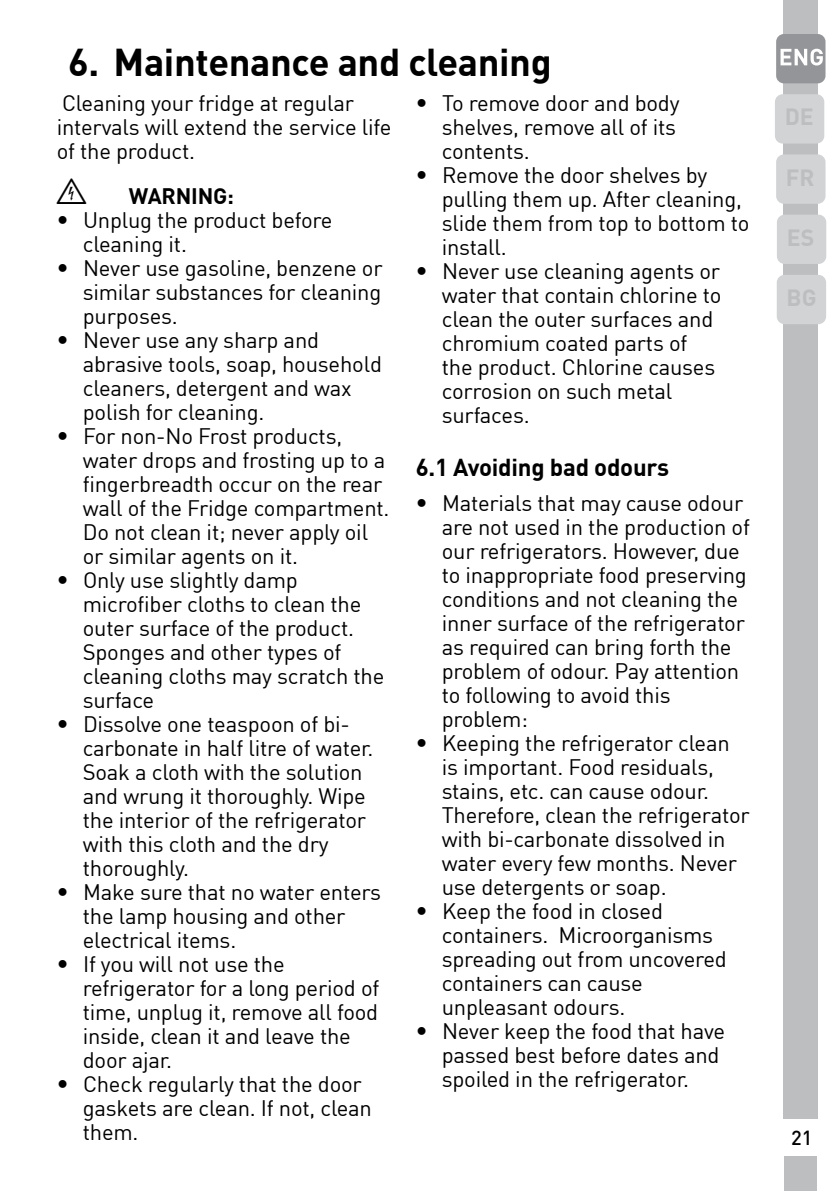
<style>
.page{position:relative;width:840px;height:1191px;background:#fff}
.page>*{position:absolute;margin:0;border:0;box-sizing:border-box;transform-origin:0 0}
.t1{font:700 38px "Grundig DIN";letter-spacing:-.01em;color:#000}
.t2{font:32px "ZIWARNUN";color:#000}
.t3{font:700 24px "Grundig DIN";letter-spacing:-.01em;color:#000}
.t4{font:700 23px "Grundig DIN";color:#bcbec0}
.t5{font:22px/24px "Grundig DIN";letter-spacing:-.01em;color:#000}
.t6{font:700 22px "Grundig DIN";letter-spacing:-.01em;color:#000}
.t7{font:20px "Grundig DIN Medium";color:#000}
.s1{font-weight:700;font-size:24px}
</style>
<div class="page">
<div style="left:782px;top:0;width:34px;height:1119px;background:#bcbec0"></div>
<div style="left:783px;top:1157px;width:32px;height:34px;background:#bcbec0"></div>
<div style="left:775px;top:34px;width:50px;height:49px;background:#939598;border-radius:8px"></div>
<svg style="left:780px;top:49px;width:42px;height:16px"></svg>
<div style="left:774px;top:94px;width:49px;height:50px;background:#d1d3d4;border-radius:8px"></div>
<div style="left:775px;top:154px;width:50px;height:50px;background:#d1d3d4;border-radius:8px"></div>
<div style="left:776px;top:215px;width:49px;height:49px;background:#d1d3d4;border-radius:8px"></div>
<div style="left:776px;top:275px;width:49px;height:49px;background:#d1d3d4;border-radius:8px"></div>
<h1 class="t1" style="left:68px;top:47px;width:485px">6. Maintenance and cleaning</h1>
<p class="t5" style="left:57px;top:93px;width:336px">Cleaning your fridge at regular intervals will extend the service life of the product.</p>
<h2 class="t2" style="left:57px;top:174px;width:32px">B</h2>
<p class="t6" style="left:129px;top:187px;width:106px">WARNING:</p>
<p class="t5" style="left:83px;top:210px;width:251px;text-indent:-26px"><span class="s1">•</span> Unplug the product before cleaning it.</p>
<p class="t5" style="left:83px;top:258px;width:301px;text-align:justify;text-indent:-26px"><span class="s1">•</span> Never use gasoline, benzene or similar substances for cleaning purposes.</p>
<p class="t5" style="left:83px;top:330px;width:300px;text-indent:-26px"><span class="s1">•</span> Never use any sharp and abrasive tools, soap, household cleaners, detergent and wax polish for cleaning.</p>
<p class="t5" style="left:83px;top:426px;width:308px;text-indent:-26px"><span class="s1">•</span> For non-No Frost products, water drops and frosting up to a fingerbreadth occur on the rear wall of the Fridge compartment.<br>Do not clean it; never apply oil or similar agents on it.</p>
<p class="t5" style="left:83px;top:570px;width:303px;text-indent:-26px"><span class="s1">•</span> Only use slightly damp microfiber cloths to clean the outer surface of the product.<br>Sponges and other types of cleaning cloths may scratch the surface</p>
<p class="t5" style="left:83px;top:714px;width:292px;text-indent:-26px"><span class="s1">•</span> Dissolve one teaspoon of bi&shy;carbonate in half litre of water.<br>Soak a cloth with the solution and wrung it thoroughly. Wipe the interior of the refrigerator with this cloth and the dry thoroughly.</p>
<p class="t5" style="left:83px;top:882px;width:300px;text-indent:-26px"><span class="s1">•</span> Make sure that no water enters the lamp housing and other electrical items.</p>
<p class="t5" style="left:83px;top:954px;width:298px;text-indent:-26px"><span class="s1">•</span> If you will not use the refrigerator for a long period of time, unplug it, remove all food inside, clean it and leave the door ajar.</p>
<p class="t5" style="left:83px;top:1074px;width:290px;text-indent:-26px"><span class="s1">•</span> Check regularly that the door gaskets are clean. If not, clean them.</p>
<p class="t5" style="left:441px;top:93px;width:239px;text-indent:-26px"><span class="s1">•</span> To remove door and body shelves, remove all of its contents.</p>
<p class="t5" style="left:441px;top:165px;width:309px;text-indent:-26px"><span class="s1">•</span> Remove the door shelves by pulling them up. After cleaning, slide them from top to bottom to install.</p>
<p class="t5" style="left:441px;top:261px;width:281px;text-indent:-26px"><span class="s1">•</span> Never use cleaning agents or water that contain chlorine to clean the outer surfaces and chromium coated parts of the product. Chlorine causes corrosion on such metal surfaces.</p>
<p class="t3" style="left:415px;top:457px;width:255px">6.1 Avoiding bad odours</p>
<p class="t5" style="left:441px;top:493px;width:309px;text-indent:-26px"><span class="s1">•</span> Materials that may cause odour are not used in the production of our refrigerators. However, due to inappropriate food preserving conditions and not cleaning the inner surface of the refrigerator as required can bring forth the problem of odour. Pay attention to following to avoid this problem:</p>
<p class="t5" style="left:441px;top:733px;width:309px;text-indent:-26px"><span class="s1">•</span> Keeping the refrigerator clean is important. Food residuals, stains, etc. can cause odour.<br>Therefore, clean the refrigerator with bi-carbonate dissolved in water every few months. Never use detergents or soap.</p>
<p class="t5" style="left:441px;top:901px;width:286px;text-indent:-26px"><span class="s1">•</span> Keep the food in closed containers. Microorganisms spreading out from uncovered containers can cause unpleasant odours.</p>
<p class="t5" style="left:441px;top:1021px;width:285px;text-indent:-26px"><span class="s1">•</span> Never keep the food that have passed best before dates and spoiled in the refrigerator.</p>
<p class="t4" style="left:784px;top:108px;width:31px">DE</p>
<p class="t4" style="left:785px;top:168px;width:30px">FR</p>
<p class="t4" style="left:786px;top:228px;width:29px">ES</p>
<p class="t4" style="left:786px;top:288px;width:31px">BG</p>
<p class="t7" style="left:790px;top:1129px;width:23px">21</p>
</div>
